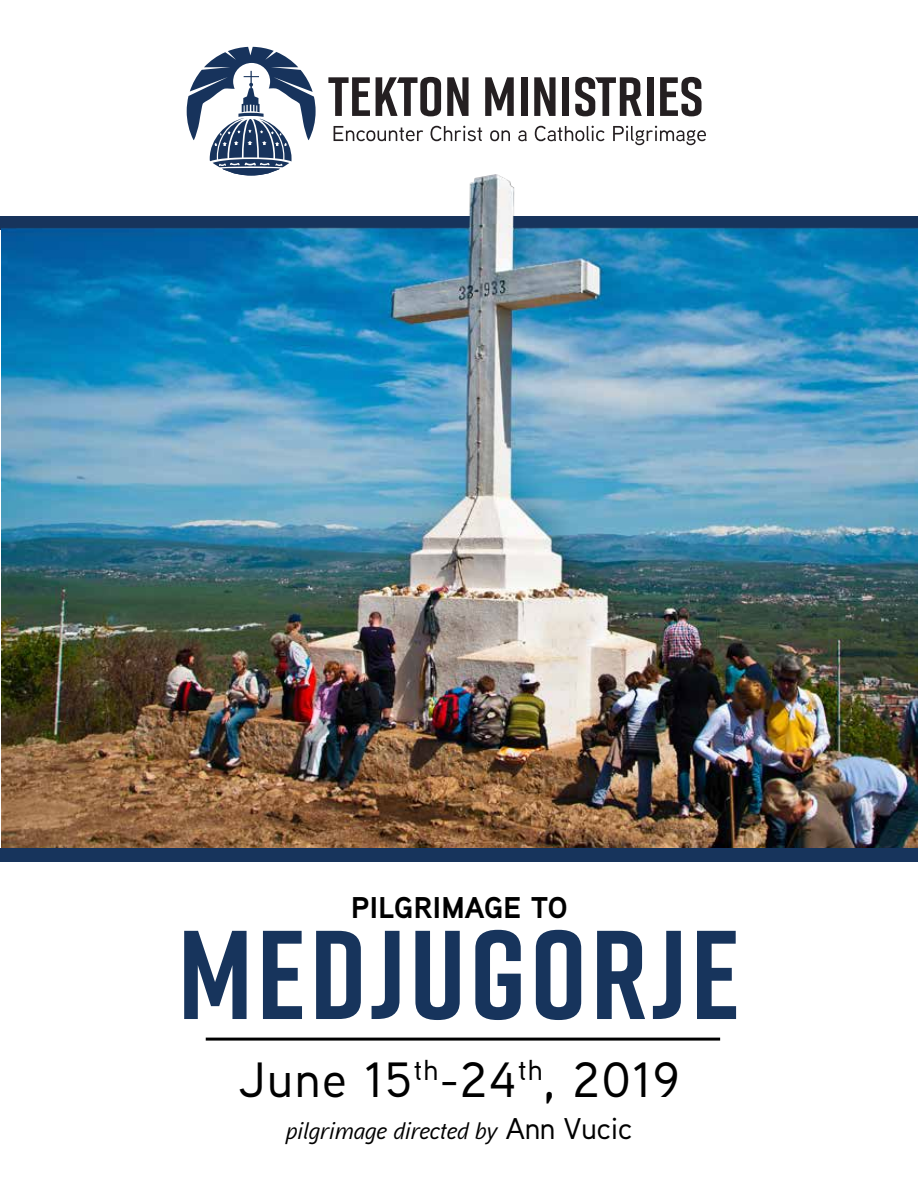
<style>
.page{position:relative;width:918px;height:1188px;background:#fff}
.page>*{position:absolute;margin:0;border:0;box-sizing:border-box;transform-origin:0 0}
.t1{font:700 126px "Rift";letter-spacing:.03em;color:#17345c}
.t2{font:500 49.5px "Aaux Next";letter-spacing:.04em;color:#000}
.t3{font:700 30px "Aaux Next";letter-spacing:.01em;color:#000}
.t4{font:italic 500 24px "Aaux Next";color:#000}
.s1{font-style:normal;font-size:30px}
</style>
<div class="page">
<hr style="left:206px;top:1038px;width:514px;height:3px;background:#000">
<img style="left:1px;top:174px;width:917px;height:675px">
<div style="left:0;top:849px;width:918px;height:13px;background:#17345c"></div>
<svg style="left:334px;top:126px;width:89px;height:15px"></svg>
<svg style="left:431px;top:126px;width:51px;height:15px"></svg>
<svg style="left:490px;top:130px;width:20px;height:11px"></svg>
<svg style="left:518px;top:130px;width:9px;height:11px"></svg>
<svg style="left:535px;top:126px;width:70px;height:15px"></svg>
<svg style="left:613px;top:126px;width:93px;height:19px"></svg>
<svg style="left:328px;top:77px;width:42px;height:39px"></svg>
<svg style="left:376px;top:77px;width:65px;height:39px"></svg>
<svg style="left:447px;top:77px;width:22px;height:39px"></svg>
<svg style="left:485px;top:77px;width:29px;height:39px"></svg>
<div style="left:521px;top:77px;width:6px;height:39px;background:#241f21"></div>
<svg style="left:534px;top:77px;width:22px;height:39px"></svg>
<div style="left:562px;top:77px;width:7px;height:39px;background:#241f21"></div>
<svg style="left:575px;top:77px;width:67px;height:39px"></svg>
<div style="left:647px;top:77px;width:6px;height:39px;background:#241f21"></div>
<svg style="left:660px;top:77px;width:42px;height:39px"></svg>
<div style="left:182px;top:42px;width:138px;height:138px;background:#fff;border-radius:50%"></div>
<svg style="left:187px;top:47px;width:129px;height:129px"></svg>
<p class="t3" style="left:351px;top:887px;width:218px">PILGRIMAGE TO</p>
<h1 class="t1" style="left:178px;top:885px;width:564px">MEDJUGORJE</h1>
<h2 class="t2" style="left:239px;top:1046px;width:443px">June 15<sup>th</sup>-24<sup>th</sup>, 2019</h2>
<p class="t4" style="left:286px;top:1114px;width:348px">pilgrimage directed by <span class="s1">Ann Vucic</span></p>
</div>
